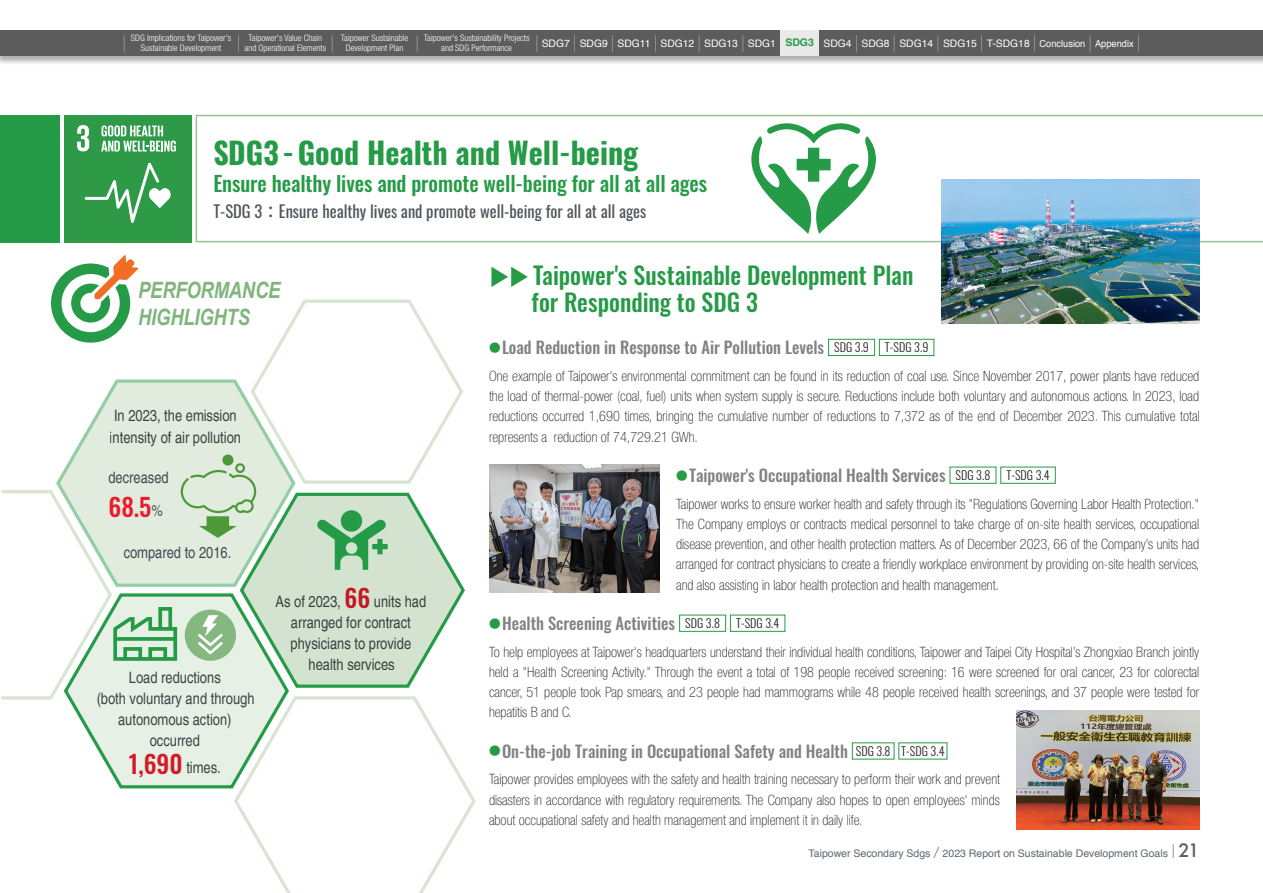
<style>
.page{position:relative;width:1263px;height:893px;background:#fff}
.page>*{position:absolute;margin:0;border:0;box-sizing:border-box;transform-origin:0 0}
.Ss-左標1{font:700 30px "Oswald";color:#269b47}
.e_角內文2{font:500 24.75px "Oswald";color:#eb1c2c}
.內文標_1{font:500 24px/27.6px "Oswald";letter-spacing:-.005em;color:#269b47}
.t1{font:italic 700 22.5px/27px "Arial Narrow";letter-spacing:-.01em;color:#80b57c}
.e上標-2{font:500 21px "Oswald";letter-spacing:-.005em;color:#269b47}
.t2{font:500 19.5px "AR Hei B5";color:#fff;scale:.5 1}
.e小圓標{font:500 16.5px "Oswald";color:#808285}
.e上標-3{font:16.5px "Oswald";color:#4f555a}
.e_角內文2-2{font:condensed 15.75px/21px "Helvetica";color:#41494e;text-align:center}
.e內文1{font:100 condensed 14.25px/20.2px "Helvetica Neue LT Pro";color:#231f20;text-align:justify}
.t3{font:300 12px "Oswald";letter-spacing:.005em;color:#231f20}
.t4{font:10.5px "Helvetica";color:#5a676e}
.t5{font:700 10.5px "Helvetica";color:#269b47}
.t6{font:10.35px "Helvetica";color:#fff}
.t7{font:300 condensed 9px/10.5px "Helvetica Neue LT Pro";color:#fff;text-align:center}
.s1{font-family:"AR Hei B5";font-weight:500;font-size:19.5px}
.s2{font-size:9.75px}
.s3{font-family:"Noto Sans CJ Ktc";font-weight:500}
.s4{font-family:"Helvetica";font-weight:400;font-stretch:condensed;font-size:15.75px;color:#41494e}
.s5{font-family:"Oswald";font-weight:500;font-stretch:normal;font-size:24.75px;color:#eb1c2c}
.s6{font-family:"Noto Sans CJ Ktc";font-weight:400;font-size:21.6px}
.s7{font-family:"Noto Sans CJ Ktc";font-weight:300;font-size:11.55px;color:#269b47}
.s8{font-family:"AR Hei B5";font-weight:500;font-size:12.15px}
.s9{font-family:"AR Hei B5";font-weight:500;font-size:15.75px}
.s10{font-family:"Futura";font-weight:500;font-size:18px;color:#576065}
</style>
<div class="page">
<div style="left:0;top:31px;width:1263px;height:34px;background:#231f20;opacity:.35"></div>
<div style="left:0;top:30px;width:1263px;height:25px;background:#5c5c5c"></div>
<svg style="left:232px;top:783px;width:244px;height:110px"></svg>
<div style="left:0;top:115px;width:60px;height:127px;background:#269b47"></div>
<div style="left:828px;top:339px;width:47px;height:17px;border:1px solid #269b47"></div>
<div style="left:879px;top:339px;width:55px;height:17px;border:1px solid #269b47"></div>
<div style="left:950px;top:467px;width:46px;height:17px;border:1px solid #269b47"></div>
<div style="left:1000px;top:467px;width:56px;height:17px;border:1px solid #269b47"></div>
<div style="left:679px;top:615px;width:47px;height:17px;border:1px solid #269b47"></div>
<div style="left:730px;top:615px;width:55px;height:17px;border:1px solid #269b47"></div>
<hr style="left:196px;top:115px;width:1067px;height:1px;background:#9bc395">
<hr style="left:196px;top:116px;width:1px;height:125px;background:#9bc395">
<hr style="left:196px;top:241px;width:1067px;height:1px;background:#9bc395">
<img style="left:1017px;top:710px;width:182px;height:119px">
<img style="left:489px;top:465px;width:170px;height:127px">
<img style="left:942px;top:179px;width:257px;height:144px">
<svg style="left:1px;top:255px;width:464px;height:532px"></svg>
<div style="left:341px;top:510px;width:21px;height:22px;background:#269b47;border-radius:50%"></div>
<svg style="left:751px;top:123px;width:125px;height:111px"></svg>
<div style="left:64px;top:115px;width:127px;height:127px;background:#2e9947"></div>
<svg style="left:85px;top:163px;width:86px;height:60px"></svg>
<svg style="left:77px;top:125px;width:12px;height:26px"></svg>
<svg style="left:101px;top:125px;width:75px;height:27px"></svg>
<div style="left:780px;top:30px;width:39px;height:25px;background:#e9e9e9"></div>
<p class="t7" style="left:131px;top:32px;width:102px">SDG Implications for Taipower's<br>Sustainable Development</p>
<p class="t7" style="left:244px;top:32px;width:83px">Taipower's Value Chain and Operational Elements</p>
<p class="t7" style="left:341px;top:32px;width:69px">Taipower Sustainable<br>Development Plan</p>
<p class="t7" style="left:424px;top:32px;width:107px">Taipower's Sustainability Projects and SDG Performance</p>
<h3 class="t2" style="left:119px;top:33px;width:21px">︱</h3>
<h3 class="t2" style="left:234px;top:33px;width:21px">︱</h3>
<h3 class="t2" style="left:327px;top:33px;width:21px">︱</h3>
<h3 class="t2" style="left:412px;top:33px;width:21px">︱</h3>
<p class="t6" style="left:532px;top:35px;width:613px"><span class="s1">︱</span>SDG7<span class="s1">︱</span>SDG9<span class="s1">︱</span>SDG11<span class="s1">︱</span>SDG12<span class="s1">︱</span>SDG13<span class="s1">︱</span>SDG1<span class="s1">︱</span>SDG3<span class="s1">︱</span>SDG4<span class="s1">︱</span>SDG8<span class="s1">︱</span>SDG14<span class="s1">︱</span>SDG15<span class="s1">︱</span>T-SDG18<span class="s1">︱</span><span class="s2">Conclusion</span><span class="s1">︱</span><span class="s2">Appendix</span><span class="s1">︱</span></p>
<p class="t5" style="left:785px;top:34px;width:30px">SDG3</p>
<p class="Ss-左標1" style="left:213px;top:126px;width:426px">SDG3-Good Health and Well-being</p>
<p class="e上標-2" style="left:213px;top:165px;width:495px">Ensure healthy lives and promote well-being for all at all ages</p>
<p class="e上標-3" style="left:213px;top:196px;width:434px">T-SDG 3<span class="s3">：</span>Ensure healthy lives and promote well-being for all at all ages</p>
<p class="t1" style="left:138px;top:275px;width:144px">PERFORMANCE<br>HIGHLIGHTS</p>
<p class="e_角內文2-2" style="left:110px;top:403px;width:133px;line-height:22.5px;text-align:left">In 2023, the emission intensity of air pollution</p>
<p class="e_角內文2-2" style="left:108px;top:467px;width:62px">decreased</p>
<p class="e_角內文2" style="left:108px;top:485px;width:56px">68.5<span class="s4">%</span></p>
<p class="e_角內文2-2" style="left:124px;top:542px;width:109px">compared to 2016.</p>
<p class="e_角內文2-2" style="left:97px;top:666px;width:159px">Load reductions<br>(both voluntary and through autonomous action) occurred</p>
<p class="e_角內文2-2" style="left:129px;top:756px;width:93px"><span class="s5">1,690</span> times.</p>
<p class="e_角內文2-2" style="left:275px;top:590px;width:152px">As of 2023, <span class="s5">66</span> units had arranged for contract physicians to provide health services</p>
<p class="內文標_1" style="left:531px;top:259px;width:383px;text-indent:-43px"><span class="s6">▶▶</span> Taipower's Sustainable Development Plan for Responding to SDG 3</p>
<p class="e小圓標" style="left:489px;top:333px;width:337px"><span class="s7">●</span>Load Reduction in Response to Air Pollution Levels</p>
<p class="t3" style="left:834px;top:337px;width:36px">SDG 3.9</p>
<p class="t3" style="left:885px;top:337px;width:45px">T-SDG 3.9</p>
<p class="e內文1" style="left:489px;top:366px;width:712px">One example of Taipower's environmental commitment can be found in its reduction of coal use. Since November 2017, power plants have reduced the load of thermal-power (coal, fuel) units when system supply is secure. Reductions include both voluntary and autonomous actions. In 2023, load reductions occurred 1,690 times, bringing the cumulative number of reductions to 7,372 as of the end of December 2023. This cumulative total represents a reduction of 74,729.21 GWh.</p>
<p class="e小圓標" style="left:676px;top:460px;width:271px"><span class="s7">●</span>Taipower's Occupational Health Services</p>
<p class="t3" style="left:956px;top:464px;width:36px">SDG 3.8</p>
<p class="t3" style="left:1006px;top:464px;width:45px">T-SDG 3.4</p>
<p class="e內文1" style="left:676px;top:494px;width:525px">Taipower works to ensure worker health and safety through its "Regulations Governing Labor Health Protection." The Company employs or contracts medical personnel to take charge of on-site health services, occupational disease prevention, and other health protection matters. As of December 2023, 66 of the Company’s units had arranged for contract physicians to create a friendly workplace environment by providing on-site health services, and also assisting in labor health protection and health management.</p>
<p class="e小圓標" style="left:489px;top:608px;width:188px"><span class="s7">●</span>Health Screening Activities</p>
<p class="t3" style="left:685px;top:612px;width:36px">SDG 3.8</p>
<p class="t3" style="left:736px;top:612px;width:45px">T-SDG 3.4</p>
<p class="e內文1" style="left:489px;top:642px;width:712px">To help employees at Taipower's headquarters understand their individual health conditions, Taipower and Taipei City Hospital’s Zhongxiao Branch jointly held a "Health Screening Activity." Through the event a total of 198 people received screening: 16 were screened for oral cancer, 23 for colorectal cancer, 51 people took Pap smears, and 23 people had mammograms while 48 people received health screenings, and 37 people were tested for hepatitis B and C.</p>
<p class="e小圓標" style="left:489px;top:736px;width:360px"><span class="s7">●</span>On-the-job Training in Occupational Safety and Health</p>
<p class="t3" style="left:856px;top:740px;width:36px">SDG 3.8</p>
<p class="t3" style="left:901px;top:740px;width:45px">T-SDG 3.4</p>
<p class="e內文1" style="left:489px;top:770px;width:512px">Taipower provides employees with the safety and health training necessary to perform their work and prevent disasters in accordance with regulatory requirements. The Company also hopes to open employees' minds about occupational safety and health management and implement it in daily life.</p>
<p class="t4" style="left:808px;top:845px;width:392px">Taipower Secondary Sdgs<span class="s8">／</span>2023 Report on Sustainable Development Goals<span class="s9">｜</span><span class="s10">21</span></p>
</div>
